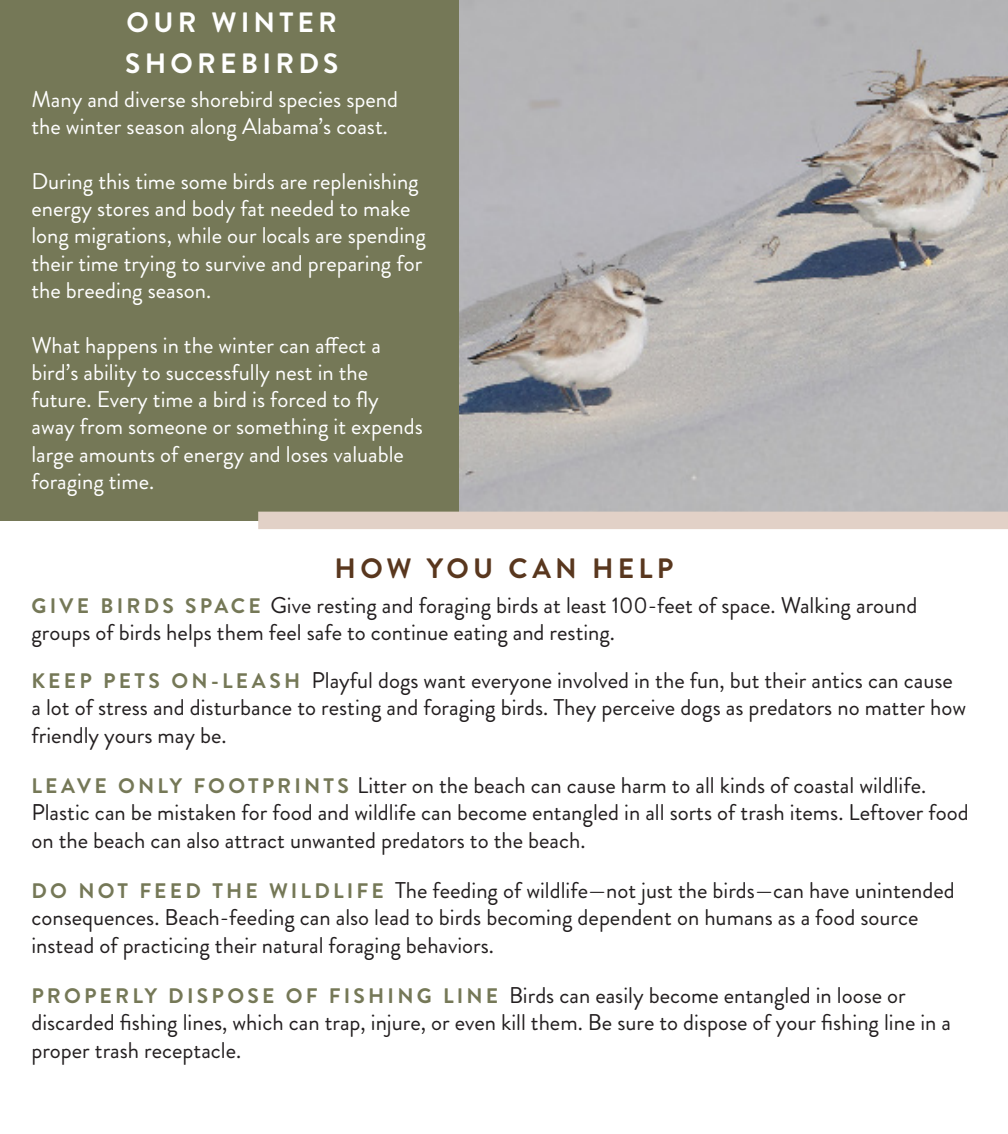
<style>
.page{position:relative;width:1008px;height:1134px;background:#fff}
.page>*{position:absolute;margin:0;border:0;box-sizing:border-box;transform-origin:0 0}
.t1{font:700 28px "Brandon Grotesque";letter-spacing:.15em;color:#fff}
.t2{font:700 28px "Brandon Grotesque";letter-spacing:.155em;color:#59371e}
.t3{font:22.75px/27.3px "Brandon Grotesque";color:#231f20}
.t4{font:22.75px/27.3px "Brandon Grotesque";color:#fff}
.s1{font-weight:700;font-size:21px;color:#757857}
</style>
<div class="page">
<img style="left:459px;top:0;width:549px;height:512px">
<div style="left:0;top:0;width:459px;height:520px;background:#757857"></div>
<div style="left:258px;top:512px;width:750px;height:17px;background:#e2d1c7"></div>
<p class="t1" style="left:127px;top:3px;width:212px">OUR WINTER</p>
<p class="t1" style="left:125px;top:43px;width:215px">SHOREBIRDS</p>
<p class="t4" style="left:31px;top:86px;width:368px">Many and diverse shorebird species spend the winter season along Alabama’s coast.</p>
<p class="t4" style="left:31px;top:168px;width:396px">During this time some birds are replenishing energy stores and body fat needed to make long migrations, while our locals are spending their time trying to survive and preparing for the breeding season.</p>
<p class="t4" style="left:31px;top:331px;width:393px">What happens in the winter can affect a bird’s ability to successfully nest in the future. Every time a bird is forced to fly away from someone or something it expends large amounts of energy and loses valuable foraging time.</p>
<p class="t2" style="left:335px;top:549px;width:340px">HOW YOU CAN HELP</p>
<p class="t3" style="left:31px;top:591px;width:888px"><span class="s1">G IV E B IRDS S PACE</span> Give resting and foraging birds at least 100-feet of space. Walking around groups of birds helps them feel safe to continue eating and resting.</p>
<p class="t3" style="left:31px;top:667px;width:936px"><span class="s1">KE E P PE T S O N - LE A S H</span> Playful dogs want everyone involved in the fun, but their antics can cause a lot of stress and disturbance to resting and foraging birds. They perceive dogs as predators no matter how friendly yours may be.</p>
<p class="t3" style="left:31px;top:772px;width:939px"><span class="s1">LE AV E ONLY FO OTPRINT S</span> Litter on the beach can cause harm to all kinds of coastal wildlife.<br>Plastic can be mistaken for food and wildlife can become entangled in all sorts of trash items. Leftover food on the beach can also attract unwanted predators to the beach.</p>
<p class="t3" style="left:31px;top:877px;width:925px"><span class="s1">D O NOT FE E D THE WILDLIFE</span> The feeding of wildlife—not just the birds—can have unintended consequences. Beach-feeding can also lead to birds becoming dependent on humans as a food source instead of practicing their natural foraging behaviors.</p>
<p class="t3" style="left:31px;top:982px;width:921px"><span class="s1">PROPE RLY DIS P OS E OF FIS HING LINE</span> Birds can easily become entangled in loose or discarded fishing lines, which can trap, injure, or even kill them. Be sure to dispose of your fishing line in a proper trash receptacle.</p>
</div>
